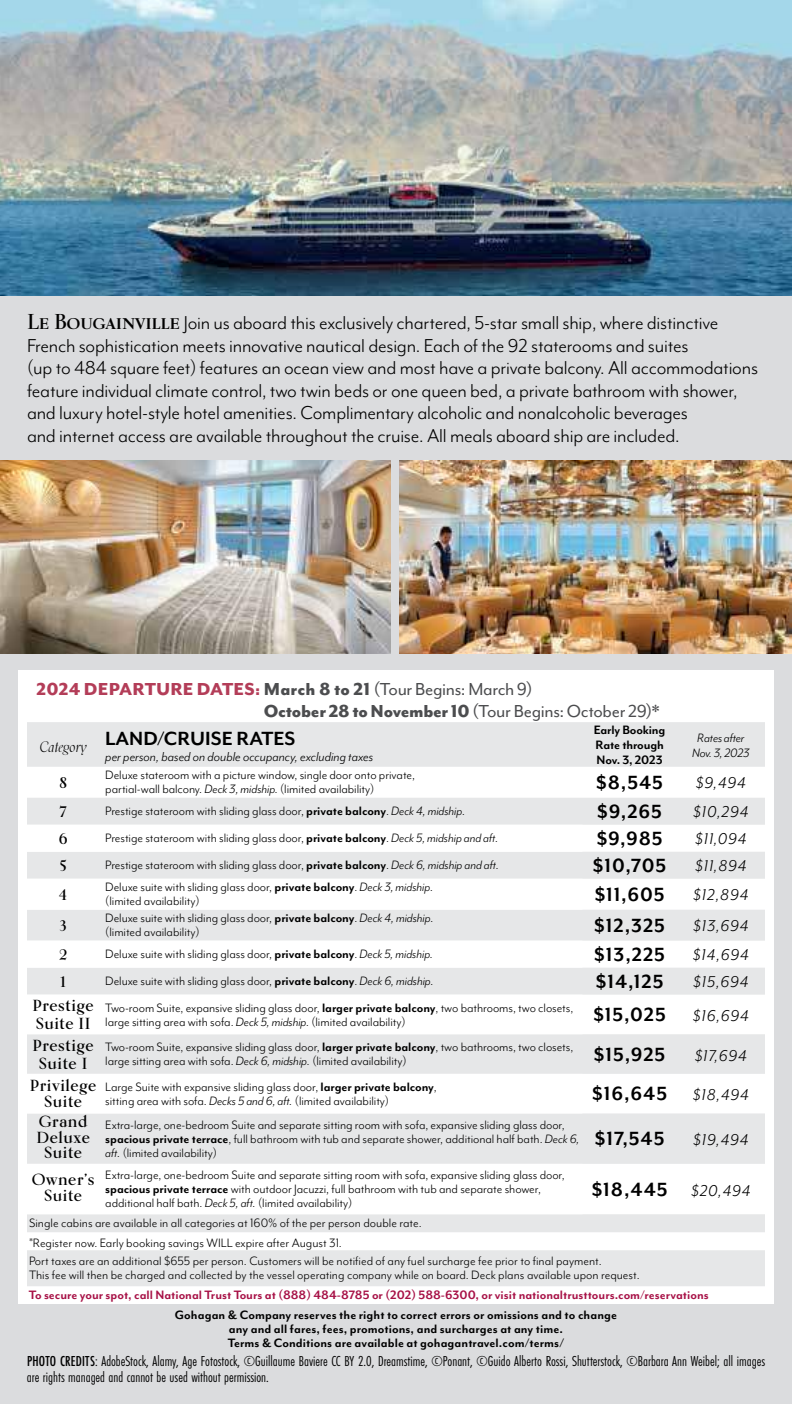
<style>
.page{position:relative;width:792px;height:1404px;background:#fff}
.page>*{position:absolute;margin:0;border:0;box-sizing:border-box;transform-origin:0 0}
.t1{font:700 22px "Mr Eaves Mod OT";letter-spacing:.04em;color:#000}
.t2{font:700 22px "Mr Eaves Mod OT";color:#000}
.t3{font:21.6px/22.6px "Mr Eaves Mod OT";letter-spacing:-.01em;color:#000}
.t4{font:20px/22px "Mr Eaves Mod OT";letter-spacing:-.015em;color:#4c4d4f}
.t5{font:italic 18px "Mr Eaves Mod OT";letter-spacing:.04em;color:#000}
.t6{font:700 16px/18px "Kumlien Pro";letter-spacing:.035em;color:#000;text-align:center}
.t7{font:15px/16px "Futura PT Cond";color:#000}
.t8{font:italic 15px "Mr Eaves Mod OT";color:#000}
.t9{font:14px/14px "Mr Eaves Mod OT";letter-spacing:-.005em;color:#000}
.t10{font:700 14px/15px "Mr Eaves Mod OT";letter-spacing:.005em;color:#000;text-align:justify}
.t11{font:700 14px "Mr Eaves Mod OT";color:#a71146}
.t12{font:italic 14px/15px "Mr Eaves Mod OT";letter-spacing:-.01em;color:#000;text-align:center}
.s1{font-family:"Kumlien Pro";font-weight:700}
.s2{font-weight:800;color:#b33d58}
.s3{font-weight:800}
.s4{font-style:italic}
.s5{font-weight:700}
.s6{font-weight:400;font-style:italic;font-size:18px}
.s7{font-weight:500}
</style>
<div class="page">
<div style="left:0;top:293px;width:792px;height:1111px;background:#dbdcde"></div>
<img style="left:0;top:0;width:792px;height:296px">
<img style="left:0;top:460px;width:391px;height:193px">
<div style="left:18px;top:670px;width:756px;height:634px;background:#fff"></div>
<svg style="left:27px;top:722px;width:738px;height:564px;fill:#e6e7e8"></svg>
<svg style="left:27px;top:825px;width:555px;height:389px"></svg>
<svg style="left:27px;top:879px;width:555px;height:31px"></svg>
<img style="left:399px;top:460px;width:393px;height:193px">
<svg style="left:30px;top:1238px;width:3px;height:4px"></svg>
<p class="t3" style="left:27px;top:312px;width:733px"><span class="s1">Le Bougainville</span> Join us aboard this exclusively chartered, 5-star small ship, where distinctive French sophistication meets innovative nautical design. Each of the 92 staterooms and suites<br>(up to 484 square feet) features an ocean view and most have a private balcony. All accommodations feature individual climate control, two twin beds or one queen bed, a private bathroom with shower, and luxury hotel-style hotel amenities. Complimentary alcoholic and nonalcoholic beverages<br>and internet access are available throughout the cruise. All meals aboard ship are included.</p>
<h3 class="t4" style="left:264px;top:679px;width:397px;text-indent:-227px"><span class="s2">2024 DEPARTURE DATES:</span> <span class="s3">March 8 to 21</span> (Tour Begins: March 9)<br><span class="s3">October 28 to November 10</span> (Tour Begins: October 29)*</h3>
<h1 class="t2" style="left:40px;top:729px;width:258px"><sub>Category</sub> LAND/CRUISE RATES</h1>
<p class="t8" style="left:105px;top:750px;width:269px">per person, based on double occupancy, excluding taxes</p>
<p class="t10" style="left:594px;top:723px;width:73px">Early Booking Rate through Nov. 3, 2023</p>
<p class="t12" style="left:692px;top:731px;width:59px">Rates after<br>Nov. 3, 2023</p>
<p class="t6" style="left:59px;top:775px;width:10px">8</p>
<p class="t9" style="left:105px;top:769px;width:311px">Deluxe stateroom with a picture window, single door onto private, partial-wall balcony. <span class="s4">Deck 3, midship.</span> (limited availability)</p>
<h1 class="t1" style="left:596px;top:773px;width:68px">$8,545</h1>
<p class="t5" style="left:696px;top:775px;width:52px">$9,494</p>
<p class="t6" style="left:60px;top:804px;width:9px">7</p>
<p class="t9" style="left:105px;top:805px;width:362px">Prestige stateroom with sliding glass door, <span class="s5">private balcony</span>. <span class="s4">Deck 4, midship.</span></p>
<h1 class="t1" style="left:597px;top:802px;width:66px">$9,265</h1>
<p class="t5" style="left:693px;top:804px;width:57px">$10,294</p>
<p class="t6" style="left:59px;top:831px;width:10px">6</p>
<p class="t9" style="left:105px;top:832px;width:395px">Prestige stateroom with sliding glass door, <span class="s5">private balcony</span>. <span class="s4">Deck 5, midship and aft.</span></p>
<h1 class="t1" style="left:597px;top:829px;width:67px">$9,985</h1>
<p class="t5" style="left:695px;top:831px;width:53px">$11,094</p>
<p class="t6" style="left:60px;top:858px;width:8px">5</p>
<p class="t9" style="left:105px;top:859px;width:395px">Prestige stateroom with sliding glass door, <span class="s5">private balcony</span>. <span class="s4">Deck 6, midship and aft.</span></p>
<h1 class="t1" style="left:593px;top:856px;width:75px">$10,705</h1>
<p class="t5" style="left:695px;top:858px;width:53px">$11,894</p>
<p class="t6" style="left:59px;top:887px;width:9px">4</p>
<p class="t9" style="left:105px;top:881px;width:329px">Deluxe suite with sliding glass door, <span class="s5">private balcony</span>. <span class="s4">Deck 3, midship. </span>(limited availability)</p>
<h1 class="t1" style="left:595px;top:885px;width:71px">$11,605</h1>
<p class="t5" style="left:693px;top:887px;width:57px">$12,894</p>
<p class="t6" style="left:60px;top:918px;width:9px">3</p>
<p class="t9" style="left:105px;top:912px;width:330px">Deluxe suite with sliding glass door, <span class="s5">private balcony</span>. <span class="s4">Deck 4, midship. </span>(limited availability)</p>
<h1 class="t1" style="left:594px;top:916px;width:72px">$12,325</h1>
<p class="t5" style="left:693px;top:918px;width:57px">$13,694</p>
<p class="t6" style="left:59px;top:947px;width:10px">2</p>
<p class="t9" style="left:105px;top:948px;width:329px">Deluxe suite with sliding glass door, <span class="s5">private balcony</span>. <span class="s4">Deck 5, midship.</span></p>
<h1 class="t1" style="left:594px;top:945px;width:72px">$13,225</h1>
<p class="t5" style="left:693px;top:947px;width:58px">$14,694</p>
<p class="t6" style="left:60px;top:974px;width:7px">1</p>
<p class="t9" style="left:105px;top:975px;width:330px">Deluxe suite with sliding glass door, <span class="s5">private balcony</span>. <span class="s4">Deck 6, midship.</span></p>
<h1 class="t1" style="left:596px;top:972px;width:69px">$14,125</h1>
<p class="t5" style="left:693px;top:974px;width:57px">$15,694</p>
<p class="t6" style="left:33px;top:998px;width:63px;text-align:left">Prestige<br>Suite II</p>
<p class="t9" style="left:105px;top:1001px;width:470px">Two-room Suite, expansive sliding glass door, <span class="s5">larger private balcony</span>, two bathrooms, two closets, large sitting area with sofa. <span class="s4">Deck 5, midship.</span> (limited availability)</p>
<h1 class="t1" style="left:593px;top:1006px;width:157px">$15,025 <span class="s6">$16,694</span></h1>
<p class="t6" style="left:33px;top:1037px;width:63px">Prestige<br>Suite I</p>
<p class="t9" style="left:105px;top:1041px;width:470px">Two-room Suite, expansive sliding glass door, <span class="s5">larger private balcony</span>, two bathrooms, two closets, large sitting area with sofa. <span class="s4">Deck 6, midship.</span> (limited availability)</p>
<h1 class="t1" style="left:594px;top:1045px;width:73px">$15,925</h1>
<p class="t5" style="left:695px;top:1048px;width:54px">$17,694</p>
<p class="t6" style="left:30px;top:1079px;width:68px;line-height:16px">Privilege<br>Suite</p>
<p class="t9" style="left:105px;top:1080px;width:333px">Large Suite with expansive sliding glass door, <span class="s5">larger private balcony</span>, sitting area with sofa. <span class="s4">Decks 5 and 6, aft.</span> (limited availability)</p>
<h1 class="t1" style="left:592px;top:1085px;width:158px">$16,645 <span class="s6">$18,494</span></h1>
<p class="t6" style="left:36px;top:1115px;width:55px;line-height:15.6px">Grand<br>Deluxe<br>Suite</p>
<p class="t9" style="left:105px;top:1118px;width:476px">Extra-large, one-bedroom Suite and separate sitting room with sofa, expansive sliding glass door, <span class="s5">spacious private terrace</span>, full bathroom with tub and separate shower, additional half bath. <span class="s4">Deck 6, aft.</span> (limited availability)</p>
<h1 class="t1" style="left:595px;top:1130px;width:71px">$17,545</h1>
<p class="t5" style="left:693px;top:1133px;width:57px">$19,494</p>
<p class="t6" style="left:32px;top:1173px;width:64px;line-height:16px">Owner’s<br>Suite</p>
<p class="t9" style="left:105px;top:1169px;width:461px">Extra-large, one-bedroom Suite and separate sitting room with sofa, expansive sliding glass door, <span class="s5">spacious private terrace</span> with outdoor Jacuzzi, full bathroom with tub and separate shower, additional half bath. <span class="s4">Deck 5, aft.</span> (limited availability)</p>
<h1 class="t1" style="left:592px;top:1180px;width:161px">$18,445 <span class="s6">$20,494</span></h1>
<p class="t9" style="left:29px;top:1214px;width:574px;line-height:19px">Single cabins are available in all categories at 160% of the per person double rate.<br>Register now. Early booking savings WILL expire after August 31.<br>Port taxes are an additional $655 per person. Customers will be notified of any fuel surcharge fee prior to final payment.</p>
<p class="t9" style="left:29px;top:1269px;width:612px">This fee will then be charged and collected by the vessel operating company while on board. Deck plans available upon request.</p>
<p class="t11" style="left:29px;top:1290px;width:681px">To secure your spot, call National Trust Tours at (888) 484-8785 or (202) 588-6300, or visit nationaltrusttours.com/reservations</p>
<p class="t10" style="left:175px;top:1308px;width:444px;line-height:14px;text-align:center">Gohagan &amp; Company reserves the right to correct errors or omissions and to change any and all fares, fees, promotions, and surcharges at any time.<br>Terms &amp; Conditions are available at gohagantravel.com/terms/</p>
<p class="t7" style="left:27px;top:1354px;width:740px"><span class="s7">PHOTO CREDITS</span>: AdobeStock, Alamy, Age Fotostock, ©Guillaume Baviere CC BY 2.0, Dreamstime, ©Ponant, ©Guido Alberto Rossi, Shutterstock, ©Barbara Ann Weibel; all images are rights managed and cannot be used without permission.</p>
</div>
